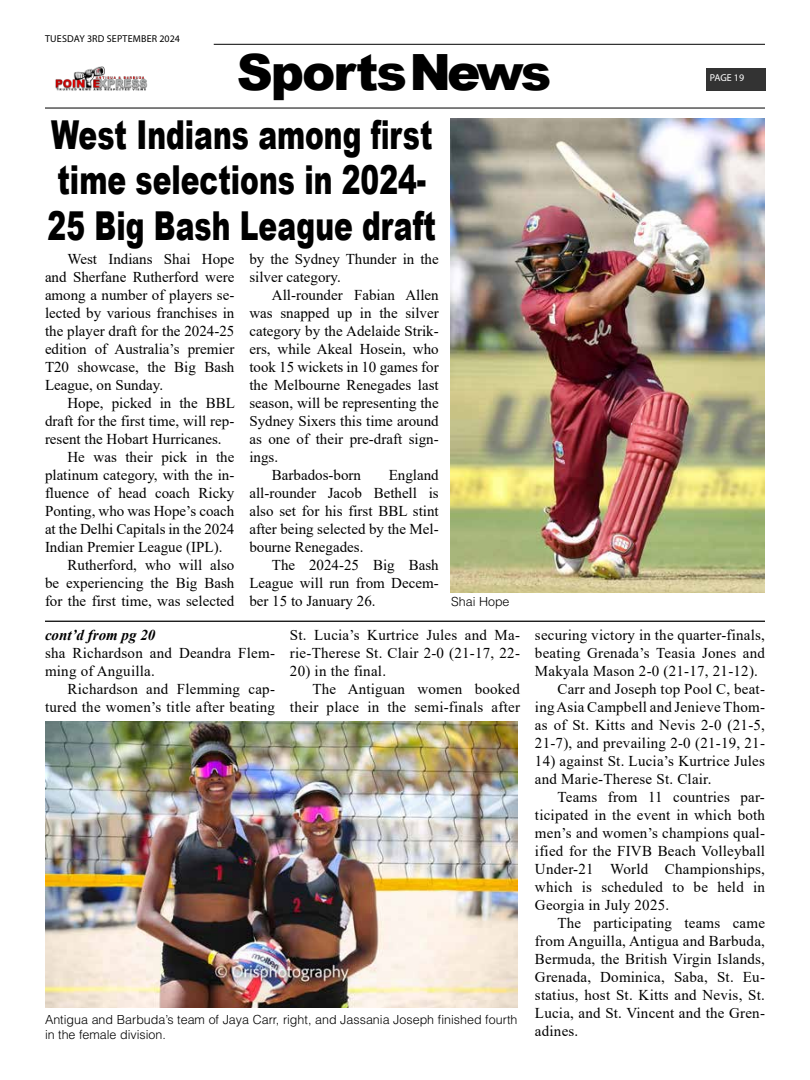
<style>
.page{position:relative;width:810px;height:1080px;background:#fff}
.page>*{position:absolute;margin:0;border:0;box-sizing:border-box;transform-origin:0 0}
.t1{font:900 50px "Arial";letter-spacing:-.04em;color:#000}
.t2{font:900 39.88px/45.9px "Arial";color:#000;scale:.71 1}
.t3{font:15px/18px "Times New Roman";color:#000;text-align:justify}
.t4{font:italic 700 15px "Times New Roman";color:#000}
.t5{font:300 12.5px/15px "Helvetica LT Std";color:#000}
.t6{font:10px "Myriad Pro";letter-spacing:.02em;color:#000}
.t7{font:10px "Myriad Pro";letter-spacing:-.005em;color:#fff}
</style>
<div class="page">
<hr style="left:45px;top:107px;width:720px;height:2px;background:#333">
<hr style="left:214px;top:44px;width:551px;height:1px;background:#333">
<div style="left:706px;top:68px;width:60px;height:23px;background:#333"></div>
<img style="left:55px;top:66px;width:93px;height:25px">
<img style="left:45px;top:721px;width:473px;height:287px">
<img style="left:450px;top:119px;width:315px;height:473px">
<hr style="left:45px;top:621px;width:720px;height:1px;background:#000">
<p class="t6" style="left:45px;top:33px;width:136px">TUESDAY 3RD SEPTEMBER 2024</p>
<h1 class="t1" style="left:237px;top:36px;width:316px">SportsNews</h1>
<h2 class="t2" style="left:48px;top:110px;width:549px">West Indians among first time selections in 2024-<br>25 Big Bash League draft</h2>
<p class="t7" style="left:710px;top:72px;width:36px">PAGE 19</p>
<p class="t3" style="left:45px;top:250px;width:191px;text-indent:22px">West Indians Shai Hope and Sherfane Rutherford were among a number of players se&shy;lected by various franchises in the player draft for the 2024-25 edition of Australia’s premier T20 showcase, the Big Bash League, on Sunday.</p>
<p class="t3" style="left:68px;top:394px;width:169px">Hope, picked in the BBL</p>
<p class="t3" style="left:45px;top:412px;width:191px">draft for the first time, will rep-</p>
<p class="t3" style="left:45px;top:430px;width:178px">resent the Hobart Hurricanes.</p>
<p class="t3" style="left:68px;top:448px;width:168px">He was their pick in the</p>
<p class="t3" style="left:45px;top:466px;width:191px">platinum category, with the in-</p>
<p class="t3" style="left:45px;top:484px;width:191px">fluence of head coach Ricky</p>
<p class="t3" style="left:45px;top:502px;width:191px">Ponting, who was Hope’s coach</p>
<p class="t3" style="left:45px;top:520px;width:191px">at the Delhi Capitals in the 2024</p>
<p class="t3" style="left:45px;top:538px;width:179px">Indian Premier League (IPL).</p>
<p class="t3" style="left:68px;top:556px;width:168px">Rutherford, who will also</p>
<p class="t3" style="left:45px;top:574px;width:191px">be experiencing the Big Bash</p>
<p class="t3" style="left:45px;top:592px;width:191px">for the first time, was selected</p>
<p class="t3" style="left:249px;top:250px;width:191px">by the Sydney Thunder in the silver category.</p>
<p class="t3" style="left:272px;top:286px;width:168px">All-rounder Fabian Allen</p>
<p class="t3" style="left:249px;top:304px;width:191px">was snapped up in the silver</p>
<p class="t3" style="left:249px;top:322px;width:191px">category by the Adelaide Strik-</p>
<p class="t3" style="left:249px;top:340px;width:191px">ers, while Akeal Hosein, who</p>
<p class="t3" style="left:249px;top:358px;width:191px">took 15 wickets in 10 games for</p>
<p class="t3" style="left:249px;top:376px;width:191px">the Melbourne Renegades last</p>
<p class="t3" style="left:249px;top:394px;width:191px">season, will be representing the</p>
<p class="t3" style="left:249px;top:412px;width:191px">Sydney Sixers this time around</p>
<p class="t3" style="left:249px;top:430px;width:191px">as one of their pre-draft sign-</p>
<p class="t3" style="left:249px;top:448px;width:30px">ings.</p>
<p class="t3" style="left:272px;top:466px;width:91px">Barbados-born</p>
<p class="t3" style="left:249px;top:466px;width:191px;text-indent:139px">England all-rounder Jacob Bethell is also set for his first BBL stint after being selected by the Mel&shy;bourne Renegades.</p>
<p class="t3" style="left:249px;top:556px;width:191px;text-indent:22px">The 2024-25 Big Bash League will run from Decem&shy;ber 15 to January 26.</p>
<p class="t3" style="left:45px;top:644px;width:231px">sha Richardson and Deandra Flem&shy;ming of Anguilla.</p>
<p class="t3" style="left:45px;top:680px;width:232px;text-align:right">Richardson and Flemming cap&shy;tured the women’s title after beating</p>
<p class="t5" style="left:451px;top:594px;width:60px">Shai Hope</p>
<p class="t3" style="left:290px;top:626px;width:232px">St. Lucia’s Kurtrice Jules and Ma&shy;rie-Therese St. Clair 2-0 (21-17, 22-</p>
<p class="t3" style="left:290px;top:662px;width:98px">20) in the final.</p>
<p class="t3" style="left:312px;top:680px;width:209px">The Antiguan women booked</p>
<p class="t3" style="left:290px;top:698px;width:232px">their place in the semi-finals after</p>
<p class="t4" style="left:45px;top:625px;width:112px">cont’d from pg 20</p>
<p class="t5" style="left:45px;top:1012px;width:474px">Antigua and Barbuda’s team of Jaya Carr, right, and Jassania Joseph finished fourth in the female division.</p>
<p class="t3" style="left:535px;top:626px;width:232px">securing victory in the quarter-finals,</p>
<p class="t3" style="left:535px;top:644px;width:231px">beating Grenada’s Teasia Jones and</p>
<p class="t3" style="left:535px;top:662px;width:224px">Makyala Mason 2-0 (21-17, 21-12).</p>
<p class="t3" style="left:557px;top:680px;width:209px">Carr and Joseph top Pool C, beat-</p>
<p class="t3" style="left:535px;top:698px;width:232px">ing Asia Campbell and Jenieve Thom-</p>
<p class="t3" style="left:535px;top:716px;width:232px">as of St. Kitts and Nevis 2-0 (21-5,</p>
<p class="t3" style="left:535px;top:734px;width:232px">21-7), and prevailing 2-0 (21-19, 21-</p>
<p class="t3" style="left:535px;top:752px;width:232px">14) against St. Lucia’s Kurtrice Jules and Marie-Therese St. Clair.</p>
<p class="t3" style="left:535px;top:788px;width:232px;text-indent:22px">Teams from 11 countries par&shy;ticipated in the event in which both men’s and women’s champions qual&shy;ified for the FIVB Beach Volleyball Under-21 World Championships, which is scheduled to be held in Georgia in July 2025.</p>
<p class="t3" style="left:535px;top:914px;width:232px;text-indent:22px">The participating teams came from Anguilla, Antigua and Barbuda, Bermuda, the British Virgin Islands, Grenada, Dominica, Saba, St. Eu&shy;statius, host St. Kitts and Nevis, St.<br>Lucia, and St. Vincent and the Gren&shy;adines.</p>
</div>
